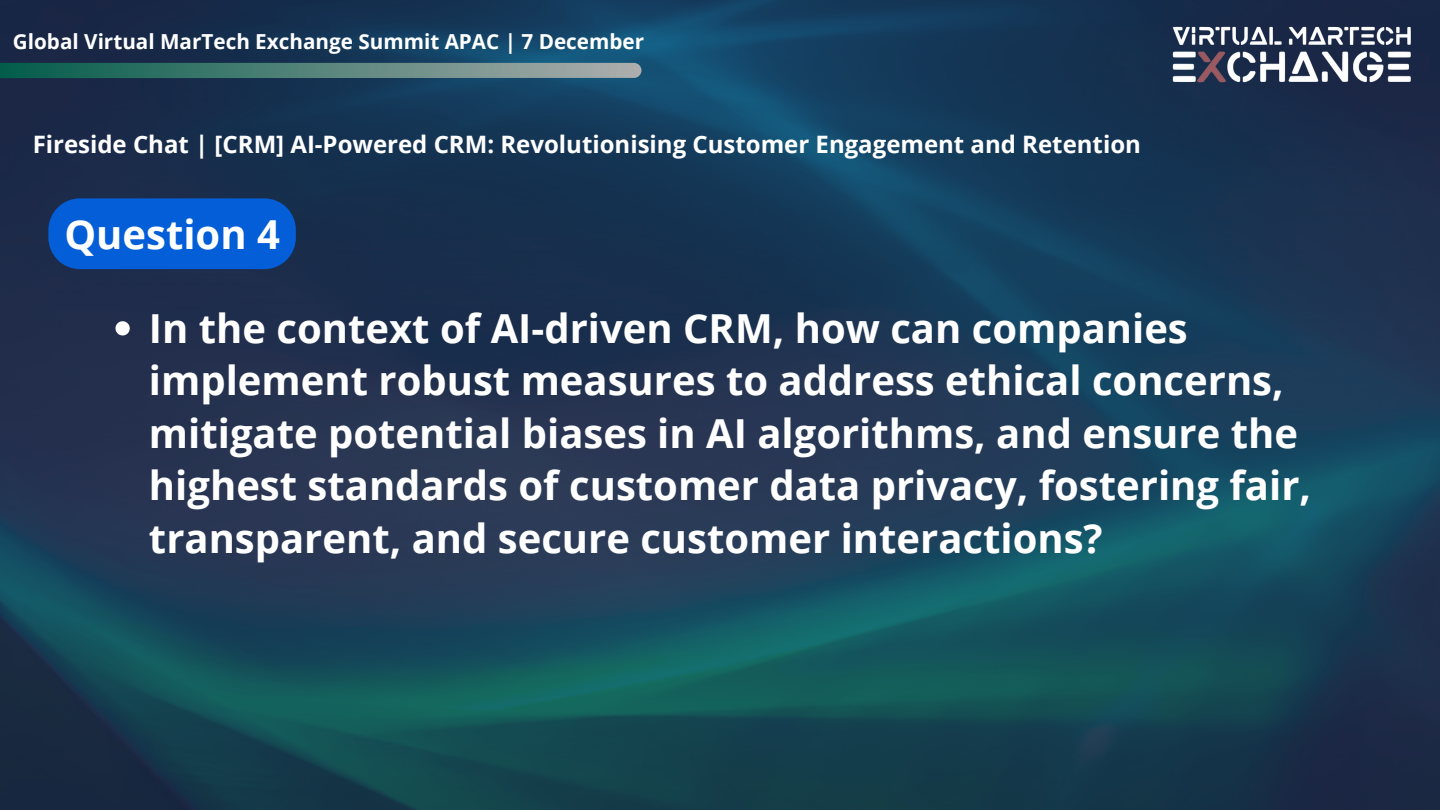
<style>
.page{position:relative;width:1440px;height:810px;background:#fff}
.page>*{position:absolute;margin:0;border:0;box-sizing:border-box;transform-origin:0 0}
.t1{font:700 40px/52.5px "Open Sans";color:#fff}
.t2{font:700 24px "Open Sans";color:#fff}
.t3{font:700 20.7px "Open Sans";color:#fff}
</style>
<div class="page">
<img style="left:0;top:0;width:1440px;height:810px">
<img style="left:1168px;top:19px;width:247px;height:71px">
<svg style="left:0;top:63px;width:642px;height:15px;background:#57847c"></svg>
<svg style="left:116px;top:321px;width:14px;height:14px"></svg>
<div style="left:48px;top:198px;width:248px;height:71px;background:#035ed8"></div>
<p class="t3" style="left:13px;top:27px;width:633px">Global Virtual MarTech Exchange Summit APAC | 7 December</p>
<p class="t2" style="left:33px;top:127px;width:1110px">Fireside Chat | [CRM] AI-Powered CRM: Revolutionising Customer Engagement and Retention</p>
<p class="t1" style="left:64px;top:207px;width:217px">Question 4</p>
<p class="t1" style="left:149px;top:301px;width:1164px">In the context of AI-driven CRM, how can companies implement robust measures to address ethical concerns, mitigate potential biases in AI algorithms, and ensure the highest standards of customer data privacy, fostering fair, transparent, and secure customer interactions?</p>
</div>
